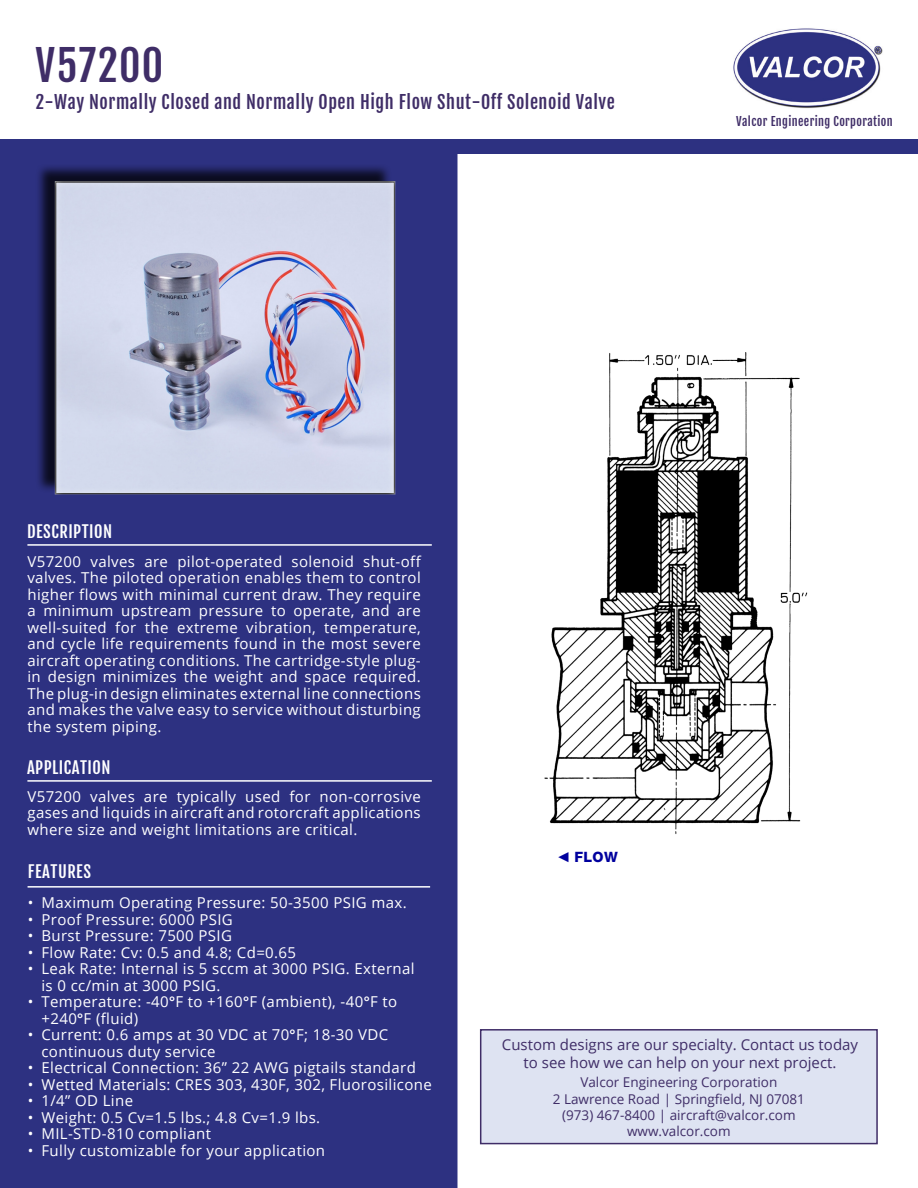
<style>
.page{position:relative;width:918px;height:1188px;background:#fff}
.page>*{position:absolute;margin:0;border:0;box-sizing:border-box;transform-origin:0 0}
.Main_Head{font:42px "Fjalla One";letter-spacing:.03em;color:#3f2d67}
.Subheading{font:18px "Fjalla One";letter-spacing:.03em;color:#3f2d67}
.Desc_Feat_App_HEADER{font:16.5px "Fjalla One";letter-spacing:.03em;color:#fff}
.Grey_bar_HEADER{font:15px/16.5px "Open Sans";letter-spacing:.025em;color:#fff}
.Desc_Feat_App_HEADER-2{font:15px "Open Sans";color:#3f2d67}
.Page2_BLUE_HEADER{font:800 14.25px "Helvetica Neue LT Std";color:#00009e}
.Desc_Feat_App_HEADER-3{font:13.5px "Open Sans";color:#3f2d67}
.Tan_Header_TEXT{font:12px "Fjalla One";letter-spacing:.03em;color:#3f2d67}
.s1{font-family:"Helvetica Neue LT Std";font-weight:800}
.s2{font-family:"Arial Narrow";font-weight:400}
</style>
<div class="page">
<div style="left:0;top:139px;width:459px;height:1049px;background:#2d3181"></div>
<div style="left:35px;top:164px;width:357px;height:329px;background:#000;opacity:.75"></div>
<div style="left:54px;top:181px;width:342px;height:315px;background:#fff;opacity:.75"></div>
<img style="left:733px;top:28px;width:150px;height:81px">
<div style="left:0;top:140px;width:918px;height:14px;background:#2d3181"></div>
<hr style="left:27px;top:544px;width:405px;height:2px;background:#fff">
<hr style="left:28px;top:886px;width:402px;height:2px;background:#fff">
<div style="left:480px;top:1029px;width:398px;height:115px;background:#dee3f2;border:2px solid #3f2d67"></div>
<hr style="left:27px;top:780px;width:405px;height:2px;background:#fff">
<img style="left:544px;top:352px;width:264px;height:482px">
<h1 class="Main_Head" style="left:36px;top:39px;width:129px">V57200</h1>
<h2 class="Subheading" style="left:36px;top:91px;width:581px">2-Way Normally Closed and Normally Open High Flow Shut-Off Solenoid Valve</h2>
<h2 class="Tan_Header_TEXT" style="left:736px;top:114px;width:158px">Valcor Engineering Corporation</h2>
<h3 class="Desc_Feat_App_HEADER" style="left:27px;top:522px;width:87px">DESCRIPTION</h3>
<h4 class="Grey_bar_HEADER" style="left:27px;top:553px;width:395px;text-align:justify">V57200 valves are pilot-operated solenoid shut-off valves. The piloted operation enables them to control higher flows with minimal current draw. They require a minimum upstream pressure to operate, and are well-suited for the extreme vibration, temperature, and cycle life requirements found in the most severe aircraft operating conditions. The cartridge-style plug&shy;in design minimizes the weight and space required.<br>The plug-in design eliminates external line connections and makes the valve easy to service without disturbing the system piping.</h4>
<h3 class="Desc_Feat_App_HEADER" style="left:27px;top:758px;width:85px">APPLICATION</h3>
<h4 class="Grey_bar_HEADER" style="left:27px;top:788px;width:395px;text-align:justify">V57200 valves are typically used for non-corrosive gases and liquids in aircraft and rotorcraft applications where size and weight limitations are critical.</h4>
<h3 class="Desc_Feat_App_HEADER" style="left:28px;top:861px;width:65px">FEATURES</h3>
<p class="Grey_bar_HEADER" style="left:28px;top:894px;width:380px">• Maximum Operating Pressure: 50-3500 PSIG max.</p>
<p class="Grey_bar_HEADER" style="left:28px;top:911px;width:206px">• Proof Pressure: 6000 PSIG</p>
<p class="Grey_bar_HEADER" style="left:28px;top:927px;width:206px">• Burst Pressure: 7500 PSIG</p>
<p class="Grey_bar_HEADER" style="left:28px;top:944px;width:270px">• Flow Rate: Cv: 0.5 and 4.8; Cd=0.65</p>
<p class="Grey_bar_HEADER" style="left:41px;top:960px;width:375px;text-indent:-14px">• Leak Rate: Internal is 5 sccm at 3000 PSIG. External is 0 cc/min at 3000 PSIG.</p>
<p class="Grey_bar_HEADER" style="left:41px;top:993px;width:357px;text-indent:-14px">• Temperature: -40<span class="s1">°</span>F to +160<span class="s1">°</span>F (ambient), -40<span class="s1">°</span>F to +240<span class="s1">°</span>F (fluid)</p>
<p class="Grey_bar_HEADER" style="left:41px;top:1026px;width:348px;text-indent:-14px">• Current: 0.6 amps at 30 VDC at 70<span class="s1">°</span>F; 18-30 VDC continuous duty service</p>
<p class="Grey_bar_HEADER" style="left:28px;top:1059px;width:389px">• Electrical Connection: 36” 22 AWG pigtails standard</p>
<p class="Grey_bar_HEADER" style="left:28px;top:1076px;width:405px">• Wetted Materials: CRES 303, 430F, 302, Fluorosilicone</p>
<p class="Grey_bar_HEADER" style="left:28px;top:1092px;width:107px">• 1/4” OD Line</p>
<p class="Grey_bar_HEADER" style="left:28px;top:1109px;width:294px">• Weight: 0.5 Cv=1.5 lbs.; 4.8 Cv=1.9 lbs.</p>
<p class="Grey_bar_HEADER" style="left:28px;top:1125px;width:185px">• MIL-STD-810 compliant</p>
<p class="Grey_bar_HEADER" style="left:28px;top:1142px;width:299px">• Fully customizable for your application</p>
<p class="Page2_BLUE_HEADER" style="left:556px;top:848px;width:63px"><span class="s2">◄</span> FLOW</p>
<h3 class="Desc_Feat_App_HEADER-2" style="left:502px;top:1034px;width:358px">Custom designs are our specialty. Contact us today</h3>
<h3 class="Desc_Feat_App_HEADER-2" style="left:524px;top:1052px;width:314px">to see how we can help on your next project.</h3>
<h3 class="Desc_Feat_App_HEADER-3" style="left:580px;top:1073px;width:198px">Valcor Engineering Corporation</h3>
<h3 class="Desc_Feat_App_HEADER-3" style="left:553px;top:1089px;width:254px">2 Lawrence Road | Springfield, NJ 07081</h3>
<h3 class="Desc_Feat_App_HEADER-3" style="left:562px;top:1106px;width:235px">(973) 467-8400 | aircraft@valcor.com</h3>
<h3 class="Desc_Feat_App_HEADER-3" style="left:627px;top:1122px;width:105px">www.valcor.com</h3>
</div>
